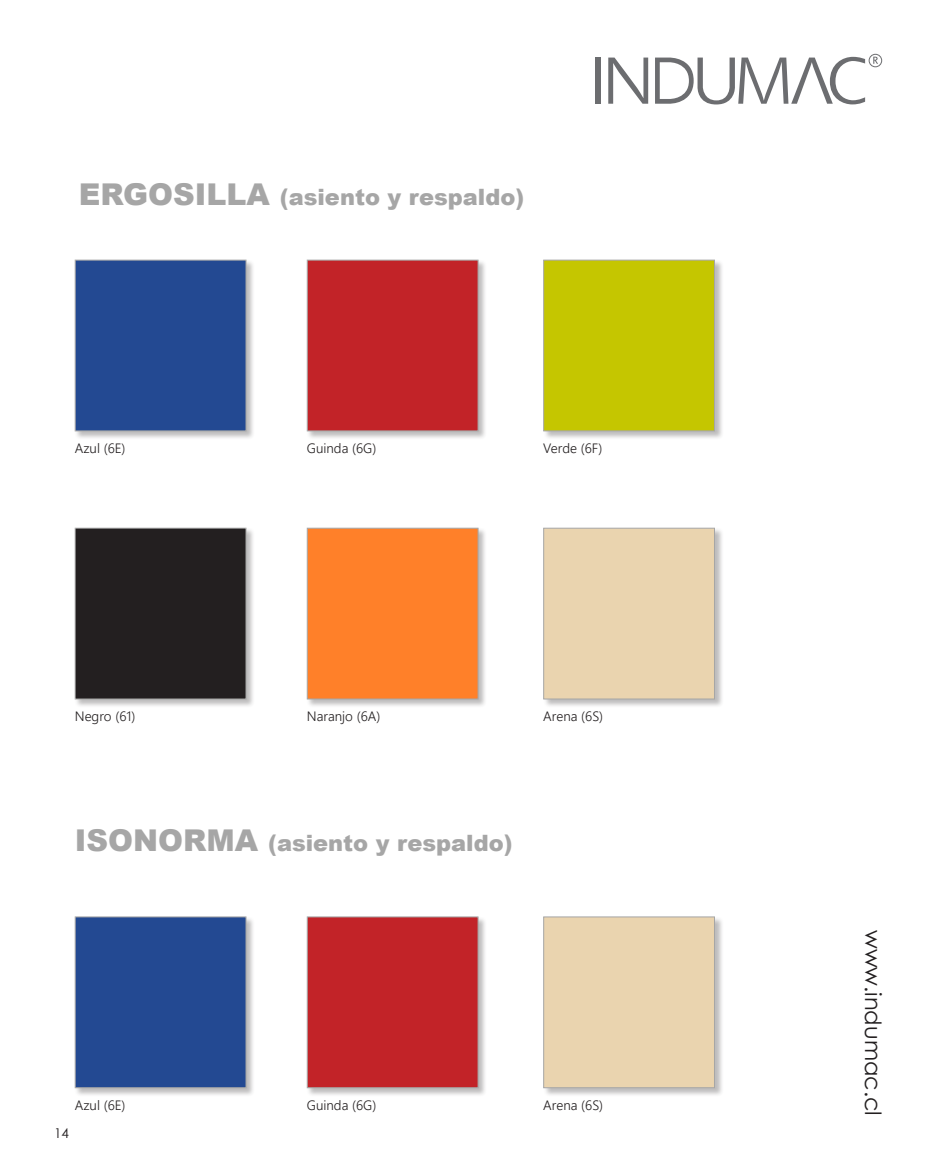
<style>
.page{position:relative;width:936px;height:1170px;background:#fff}
.page>*{position:absolute;margin:0;border:0;box-sizing:border-box;transform-origin:0 0}
.t1{font:900 22.5px "Arial";color:#a6a6a6}
.t2{font:22.5px "Century Gothic";color:#231f20}
.t3{font:300 13.5px "Yu Gothic UI";color:#231f20}
.t4{font:13.5px "Century Gothic";color:#231f20}
.s1{font-size:30px}
</style>
<div class="page">
<svg style="left:873px;top:57px;width:5px;height:7px"></svg>
<div style="left:868px;top:54px;width:13px;height:13px;border:1px solid #6c6d70;border-radius:50%"></div>
<div style="left:595px;top:58px;width:6px;height:46px;background:#6c6d70"></div>
<svg style="left:655px;top:57px;width:210px;height:47px"></svg>
<svg style="left:608px;top:58px;width:40px;height:46px"></svg>
<div style="left:74px;top:259px;width:181px;height:181px;background:#231f20;opacity:.3"></div>
<div style="left:75px;top:260px;width:171px;height:171px;background:#234992;border:1px solid #a6a6a6"></div>
<div style="left:74px;top:527px;width:181px;height:181px;background:#231f20;opacity:.3"></div>
<div style="left:75px;top:528px;width:171px;height:171px;background:#231f20"></div>
<div style="left:75px;top:528px;width:171px;height:171px;border:1px solid #a6a6a6"></div>
<div style="left:74px;top:916px;width:181px;height:180px;background:#231f20;opacity:.3"></div>
<div style="left:75px;top:916px;width:171px;height:171px;background:#234992;border:1px solid #a6a6a6"></div>
<div style="left:306px;top:259px;width:181px;height:181px;background:#231f20;opacity:.3"></div>
<div style="left:307px;top:260px;width:171px;height:171px;background:#c22328;border:1px solid #a6a6a6"></div>
<div style="left:306px;top:527px;width:181px;height:181px;background:#231f20;opacity:.3"></div>
<div style="left:307px;top:528px;width:171px;height:171px;background:#ff8029;border:1px solid #a6a6a6"></div>
<div style="left:306px;top:916px;width:181px;height:180px;background:#231f20;opacity:.3"></div>
<div style="left:307px;top:916px;width:171px;height:171px;background:#c22328;border:1px solid #a6a6a6"></div>
<div style="left:543px;top:259px;width:180px;height:181px;background:#231f20;opacity:.3"></div>
<div style="left:543px;top:260px;width:171px;height:171px;background:#c5c600;border:1px solid #a6a6a6"></div>
<div style="left:543px;top:527px;width:180px;height:181px;background:#231f20;opacity:.3"></div>
<div style="left:543px;top:528px;width:171px;height:171px;background:#ead4af;border:1px solid #a6a6a6"></div>
<div style="left:543px;top:916px;width:180px;height:180px;background:#231f20;opacity:.3"></div>
<div style="left:543px;top:916px;width:171px;height:171px;background:#ead4af;border:1px solid #a6a6a6"></div>
<p class="t1" style="left:79px;top:180px;width:447px"><span class="s1">ERGOSILLA</span> (asiento y respaldo)</p>
<p class="t3" style="left:75px;top:435px;width:52px">Azul (6E)</p>
<p class="t3" style="left:307px;top:435px;width:71px">Guinda (6G)</p>
<p class="t3" style="left:543px;top:435px;width:61px">Verde (6F)</p>
<p class="t3" style="left:75px;top:703px;width:62px">Negro (61)</p>
<p class="t3" style="left:307px;top:703px;width:75px">Naranjo (6A)</p>
<p class="t3" style="left:543px;top:703px;width:61px">Arena (6S)</p>
<p class="t1" style="left:75px;top:826px;width:439px"><span class="s1">ISONORMA</span> (asiento y respaldo)</p>
<p class="t3" style="left:75px;top:1091px;width:52px">Azul (6E)</p>
<p class="t4" style="left:54px;top:1123px;width:16px">14</p>
<p class="t3" style="left:307px;top:1091px;width:71px">Guinda (6G)</p>
<p class="t3" style="left:543px;top:1091px;width:61px">Arena (6S)</p>
<p class="t2" style="left:888px;top:929px;width:187px;rotate:90deg">www.indumac.cl</p>
</div>
